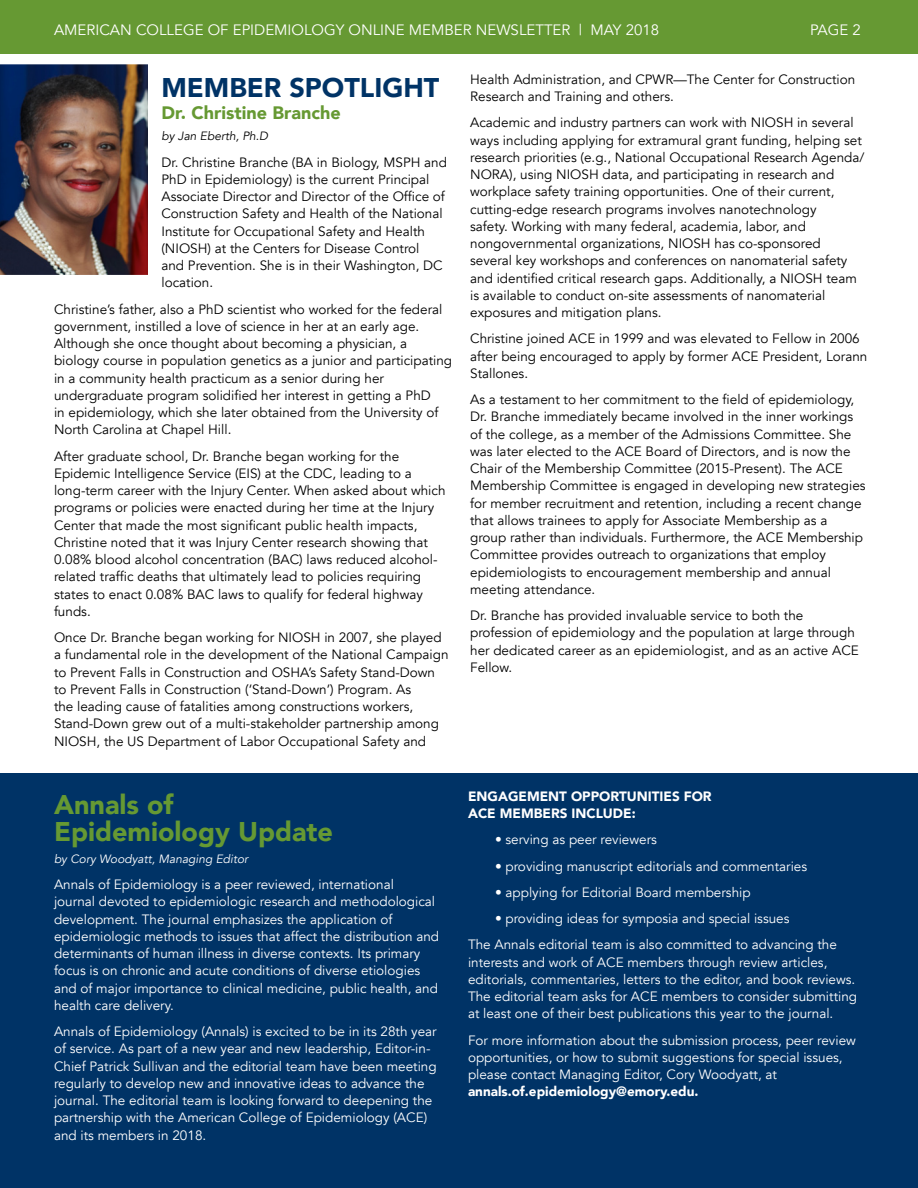
<style>
.page{position:relative;width:918px;height:1188px;background:#fff}
.page>*{position:absolute;margin:0;border:0;box-sizing:border-box;transform-origin:0 0}
.t1{font:900 27px/27px "Avenir";color:#693}
.t2{font:900 27px "Avenir";color:#036}
.t3{font:900 18px "Avenir";color:#693}
.t4{font:15px "Avenir";color:#fff}
.t5{font:13.5px/17.2px "Avenir";color:#000}
.t6{font:13.5px/17.2px "Avenir";color:#fff}
.t7{font:900 13.5px/17.2px "Avenir";color:#fff}
.t8{font:italic 12px "Avenir";color:#fff}
.t9{font:italic 12px "Avenir";color:#000}
</style>
<div class="page">
<div style="left:0;top:0;width:918px;height:54px;background:#693"></div>
<img style="left:0;top:65px;width:148px;height:209px">
<div style="left:0;top:773px;width:918px;height:415px;background:#036"></div>
<p class="t4" style="left:54px;top:21px;width:607px">AMERICAN COLLEGE OF EPIDEMIOLOGY ONLINE MEMBER NEWSLETTER | MAY 2018</p>
<p class="t4" style="left:810px;top:21px;width:52px">PAGE 2</p>
<h1 class="t2" style="left:161px;top:65px;width:279px">MEMBER SPOTLIGHT</h1>
<h2 class="t3" style="left:161px;top:97px;width:181px">Dr. Christine Branche</h2>
<p class="t9" style="left:161px;top:129px;width:108px">by Jan Eberth, Ph.D</p>
<p class="t5" style="left:161px;top:154px;width:287px">Dr. Christine Branche (BA in Biology, MSPH and PhD in Epidemiology) is the current Principal Associate Director and Director of the Office of Construction Safety and Health of the National Institute for Occupational Safety and Health (NIOSH) at the Centers for Disease Control<br>and Prevention. She is in their Washington, DC location.</p>
<p class="t5" style="left:54px;top:301px;width:400px">Christine’s father, also a PhD scientist who worked for the federal government, instilled a love of science in her at an early age.<br>Although she once thought about becoming a physician, a biology course in population genetics as a junior and participating in a community health practicum as a senior during her undergraduate program solidified her interest in getting a PhD<br>in epidemiology, which she later obtained from the University of North Carolina at Chapel Hill.</p>
<p class="t5" style="left:54px;top:448px;width:393px">After graduate school, Dr. Branche began working for the Epidemic Intelligence Service (EIS) at the CDC, leading to a long-term career with the Injury Center. When asked about which programs or policies were enacted during her time at the Injury Center that made the most significant public health impacts, Christine noted that it was Injury Center research showing that 0.08% blood alcohol concentration (BAC) laws reduced alcohol&shy;related traffic deaths that ultimately lead to policies requiring states to enact 0.08% BAC laws to qualify for federal highway funds.</p>
<p class="t5" style="left:54px;top:629px;width:396px">Once Dr. Branche began working for NIOSH in 2007, she played a fundamental role in the development of the National Campaign to Prevent Falls in Construction and OSHA’s Safety Stand-Down to Prevent Falls in Construction (‘Stand-Down’) Program. As<br>the leading cause of fatalities among constructions workers, Stand-Down grew out of a multi-stakeholder partnership among NIOSH, the US Department of Labor Occupational Safety and</p>
<h1 class="t1" style="left:54px;top:791px;width:281px">Annals of<br>Epidemiology Update</h1>
<p class="t8" style="left:54px;top:852px;width:196px">by Cory Woodyatt, Managing Editor</p>
<p class="t6" style="left:54px;top:876px;width:387px">Annals of Epidemiology is a peer reviewed, international<br>journal devoted to epidemiologic research and methodological development. The journal emphasizes the application of epidemiologic methods to issues that affect the distribution and determinants of human illness in diverse contexts. Its primary focus is on chronic and acute conditions of diverse etiologies and of major importance to clinical medicine, public health, and health care delivery.</p>
<p class="t6" style="left:54px;top:1023px;width:384px">Annals of Epidemiology (Annals) is excited to be in its 28th year of service. As part of a new year and new leadership, Editor-in-Chief Patrick Sullivan and the editorial team have been meeting regularly to develop new and innovative ideas to advance the journal. The editorial team is looking forward to deepening the partnership with the American College of Epidemiology (ACE) and its members in 2018.</p>
<p class="t5" style="left:470px;top:71px;width:387px">Health Administration, and CPWR—The Center for Construction<br>Research and Training and others.</p>
<p class="t5" style="left:470px;top:114px;width:396px">Academic and industry partners can work with NIOSH in several ways including applying for extramural grant funding, helping set research priorities (e.g., National Occupational Research Agenda/ NORA), using NIOSH data, and participating in research and workplace safety training opportunities. One of their current, cutting-edge research programs involves nanotechnology<br>safety. Working with many federal, academia, labor, and nongovernmental organizations, NIOSH has co-sponsored several key workshops and conferences on nanomaterial safety and identified critical research gaps. Additionally, a NIOSH team is available to conduct on-site assessments of nanomaterial exposures and mitigation plans.</p>
<p class="t5" style="left:470px;top:330px;width:399px">Christine joined ACE in 1999 and was elevated to Fellow in 2006 after being encouraged to apply by former ACE President, Lorann<br>Stallones.</p>
<p class="t5" style="left:470px;top:391px;width:397px">As a testament to her commitment to the field of epidemiology, Dr. Branche immediately became involved in the inner workings of the college, as a member of the Admissions Committee. She was later elected to the ACE Board of Directors, and is now the Chair of the Membership Committee (2015-Present). The ACE Membership Committee is engaged in developing new strategies for member recruitment and retention, including a recent change that allows trainees to apply for Associate Membership as a group rather than individuals. Furthermore, the ACE Membership Committee provides outreach to organizations that employ epidemiologists to encouragement membership and annual meeting attendance.</p>
<p class="t5" style="left:470px;top:607px;width:390px">Dr. Branche has provided invaluable service to both the profession of epidemiology and the population at large through her dedicated career as an epidemiologist, and as an active ACE Fellow.</p>
<p class="t7" style="left:468px;top:787px;width:245px">ENGAGEMENT OPPORTUNITIES FOR<br>ACE MEMBERS INCLUDE:</p>
<p class="t6" style="left:495px;top:831px;width:163px">• serving as peer reviewers</p>
<p class="t6" style="left:495px;top:858px;width:314px">• providing manuscript editorials and commentaries</p>
<p class="t6" style="left:495px;top:884px;width:257px">• applying for Editorial Board membership</p>
<p class="t6" style="left:468px;top:906px;width:370px;line-height:26.2px;text-indent:27px">• providing ideas for symposia and special issues<br>The Annals editorial team is also committed to advancing the</p>
<p class="t6" style="left:468px;top:954px;width:391px">interests and work of ACE members through review articles, editorials, commentaries, letters to the editor, and book reviews.<br>The editorial team asks for ACE members to consider submitting at least one of their best publications this year to the journal.</p>
<p class="t6" style="left:468px;top:1032px;width:389px">For more information about the submission process, peer review opportunities, or how to submit suggestions for special issues, please contact Managing Editor, Cory Woodyatt, at</p>
<p class="t7" style="left:468px;top:1083px;width:232px">annals.of.epidemiology@emory.edu.</p>
</div>
